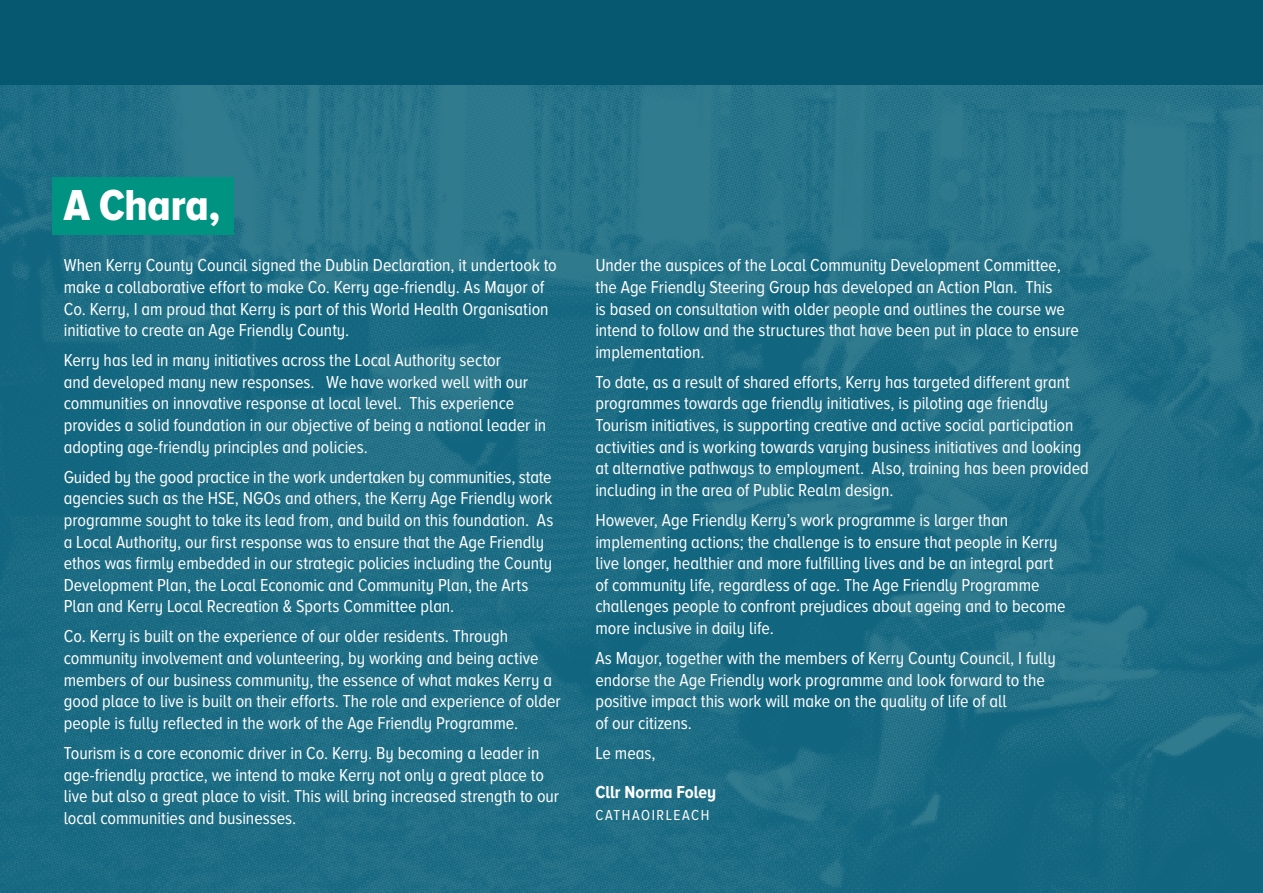
<style>
.page{position:relative;width:1263px;height:893px;background:#05586f}
.page>*{position:absolute;margin:0;border:0;box-sizing:border-box;transform-origin:0 0}
.t1{font:45px "Proxima Nova A Cond Extrabld";letter-spacing:-.005em;color:#fff}
.t2{font:18px/21.6px "Proxima Nova A Cond";color:#fff}
.t3{font:700 18px "Proxima Nova A Cond";letter-spacing:-.005em;color:#fff}
.t4{font:15px "Proxima Nova A Cond";letter-spacing:.105em;color:#fff}
</style>
<div class="page">
<img style="left:0;top:85px;width:1263px;height:808px">
<div style="left:53px;top:178px;width:181px;height:57px;background:#009382"></div>
<h1 class="t1" style="left:64px;top:180px;width:158px">A Chara,</h1>
<p class="t2" style="left:64px;top:254px;width:495px">When Kerry County Council signed the Dublin Declaration, it undertook to make a collaborative effort to make Co. Kerry age-friendly. As Mayor of Co. Kerry, I am proud that Kerry is part of this World Health Organisation initiative to create an Age Friendly County.</p>
<p class="t2" style="left:64px;top:349px;width:484px">Kerry has led in many initiatives across the Local Authority sector<br>and developed many new responses. We have worked well with our communities on innovative response at local level. This experience provides a solid foundation in our objective of being a national leader in adopting age-friendly principles and policies.</p>
<p class="t2" style="left:64px;top:466px;width:491px">Guided by the good practice in the work undertaken by communities, state agencies such as the HSE, NGOs and others, the Kerry Age Friendly work programme sought to take its lead from, and build on this foundation. As a Local Authority, our first response was to ensure that the Age Friendly ethos was firmly embedded in our strategic policies including the County Development Plan, the Local Economic and Community Plan, the Arts Plan and Kerry Local Recreation &amp; Sports Committee plan.</p>
<p class="t2" style="left:64px;top:626px;width:498px">Co. Kerry is built on the experience of our older residents. Through community involvement and volunteering, by working and being active members of our business community, the essence of what makes Kerry a good place to live is built on their efforts. The role and experience of older people is fully reflected in the work of the Age Friendly Programme.</p>
<p class="t2" style="left:64px;top:742px;width:497px">Tourism is a core economic driver in Co. Kerry. By becoming a leader in age-friendly practice, we intend to make Kerry not only a great place to live but also a great place to visit. This will bring increased strength to our local communities and businesses.</p>
<p class="t2" style="left:595px;top:254px;width:485px">Under the auspices of the Local Community Development Committee, the Age Friendly Steering Group has developed an Action Plan. This<br>is based on consultation with older people and outlines the course we intend to follow and the structures that have been put in place to ensure implementation.</p>
<p class="t2" style="left:595px;top:371px;width:495px">To date, as a result of shared efforts, Kerry has targeted different grant programmes towards age friendly initiatives, is piloting age friendly Tourism initiatives, is supporting creative and active social participation activities and is working towards varying business initiatives and looking at alternative pathways to employment. Also, training has been provided including in the area of Public Realm design.</p>
<p class="t2" style="left:595px;top:509px;width:472px">However, Age Friendly Kerry’s work programme is larger than implementing actions; the challenge is to ensure that people in Kerry live longer, healthier and more fulfilling lives and be an integral part of community life, regardless of age. The Age Friendly Programme challenges people to confront prejudices about ageing and to become more inclusive in daily life.</p>
<p class="t2" style="left:595px;top:647px;width:462px">As Mayor, together with the members of Kerry County Council, I fully endorse the Age Friendly work programme and look forward to the positive impact this work will make on the quality of life of all<br>of our citizens.</p>
<p class="t2" style="left:595px;top:742px;width:62px">Le meas,</p>
<p class="t3" style="left:595px;top:782px;width:122px">Cllr Norma Foley</p>
<p class="t4" style="left:595px;top:807px;width:116px">CATHAOIRLEACH</p>
</div>
